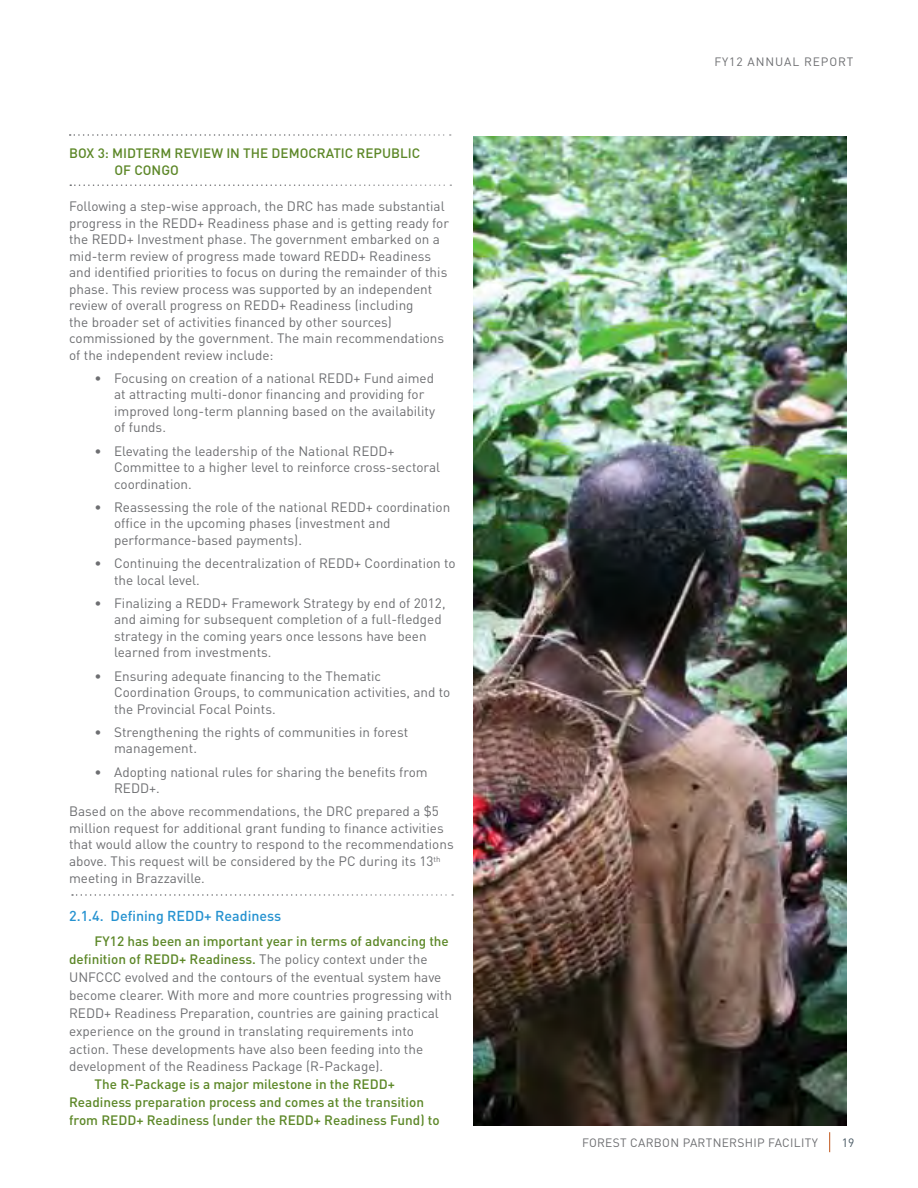
<style>
.page{position:relative;width:918px;height:1188px;background:#fff}
.page>*{position:absolute;margin:0;border:0;box-sizing:border-box;transform-origin:0 0}
.t1{font:500 14.25px "DIN";color:#2592d0}
.t2{font:13.5px/16.5px "DIN";color:#6d6e71}
.t3{font:500 13.5px/18px "DIN";color:#5c8727}
.t4{font:12px "DIN";letter-spacing:.025em;color:#6d6e71}
.t5{font:12px "DIN";letter-spacing:.075em;color:#6d6e71}
.t6{font:12px "DIN";color:#455560}
.s1{font-weight:500;color:#5c8727}
</style>
<div class="page">
<svg style="left:829px;top:1132px;width:1px;height:20px"></svg>
<img style="left:473px;top:136px;width:374px;height:989px">
<svg style="left:70px;top:184px;width:381px;height:2px"></svg>
<svg style="left:70px;top:134px;width:381px;height:2px"></svg>
<svg style="left:72px;top:894px;width:381px;height:2px"></svg>
<p class="t3" style="left:115px;top:144px;width:300px;line-height:16.5px;text-indent:-45px">Box 3: Mi dterm revi ew i n th e Democratic Republic of Congo</p>
<p class="t2" style="left:69px;top:198px;width:381px">Following a step-wise approach, the DRC has made substantial progress in the REDD+ Readiness phase and is getting ready for the REDD+ Investment phase. The government embarked on a mid-term review of progress made toward REDD+ Readiness and identified priorities to focus on during the remainder of this phase. This review process was supported by an independent review of overall progress on REDD+ Readiness (including<br>the broader set of activities financed by other sources) commissioned by the government. The main recommendations of the independent review include:</p>
<p class="t2" style="left:114px;top:370px;width:323px;text-indent:-19px">• Focusing on creation of a national REDD+ Fund aimed at attracting multi-donor financing and providing for improved long-term planning based on the availability of funds.</p>
<p class="t2" style="left:114px;top:442px;width:328px;text-indent:-19px">• Elevating the leadership of the National REDD+<br>Committee to a higher level to reinforce cross-sectoral coordination.</p>
<p class="t2" style="left:114px;top:499px;width:338px;text-indent:-19px">• Reassessing the role of the national REDD+ coordination office in the upcoming phases (investment and performance-based payments).</p>
<p class="t2" style="left:114px;top:555px;width:343px;text-indent:-19px">• Continuing the decentralization of REDD+ Coordination to the local level.</p>
<p class="t2" style="left:114px;top:595px;width:333px;text-indent:-19px">• Finalizing a REDD+ Framework Strategy by end of 2012, and aiming for subsequent completion of a full-fledged strategy in the coming years once lessons have been learned from investments.</p>
<p class="t2" style="left:114px;top:667px;width:338px;text-indent:-19px">• Ensuring adequate financing to the Thematic<br>Coordination Groups, to communication activities, and to the Provincial Focal Points.</p>
<p class="t2" style="left:114px;top:724px;width:296px;text-indent:-19px">• Strengthening the rights of communities in forest management.</p>
<p class="t2" style="left:114px;top:763px;width:315px;text-indent:-19px">• Adopting national rules for sharing the benefits from<br>REDD+.</p>
<p class="t2" style="left:69px;top:803px;width:386px">Based on the above recommendations, the DRC prepared a $5 million request for additional grant funding to finance activities that would allow the country to respond to the recommendations above. This request will be considered by the PC during its 13<sup>th </sup>meeting in Brazzaville.</p>
<p class="t1" style="left:69px;top:907px;width:117px">2.1.4. Defining REDD</p>
<p class="t1" style="left:204px;top:907px;width:79px">+ Readiness</p>
<p class="t3" style="left:69px;top:931px;width:381px;text-indent:26px">FY12 has been an important year in terms of advancing the definition of REDD</p>
<p class="t2" style="left:69px;top:949px;width:384px;line-height:18px;text-indent:110px"><span class="s1">+ Readiness.</span> The policy context under the UNFCCC evolved and the contours of the eventual system have become clearer. With more and more countries progressing with REDD+ Readiness Preparation, countries are gaining practical experience on the ground in translating requirements into action. These developments have also been feeding into the development of the Readiness Package (R-Package).</p>
<p class="t3" style="left:95px;top:1075px;width:276px">The R-Package is a major milestone in the REDD</p>
<p class="t3" style="left:69px;top:1075px;width:356px;text-indent:319px">+<br>Readiness preparation process and comes at the transition from REDD</p>
<p class="t3" style="left:136px;top:1111px;width:161px">+ Readiness (under the REDD</p>
<p class="t3" style="left:314px;top:1111px;width:127px">+ Readiness Fund) to</p>
<p class="t5" style="left:714px;top:54px;width:141px">FY12 ANNUAL REPORT</p>
<p class="t4" style="left:582px;top:1136px;width:237px">FOREST CARBON PARTNERSHIP FACILITY</p>
<p class="t6" style="left:842px;top:1135px;width:14px">19</p>
</div>
